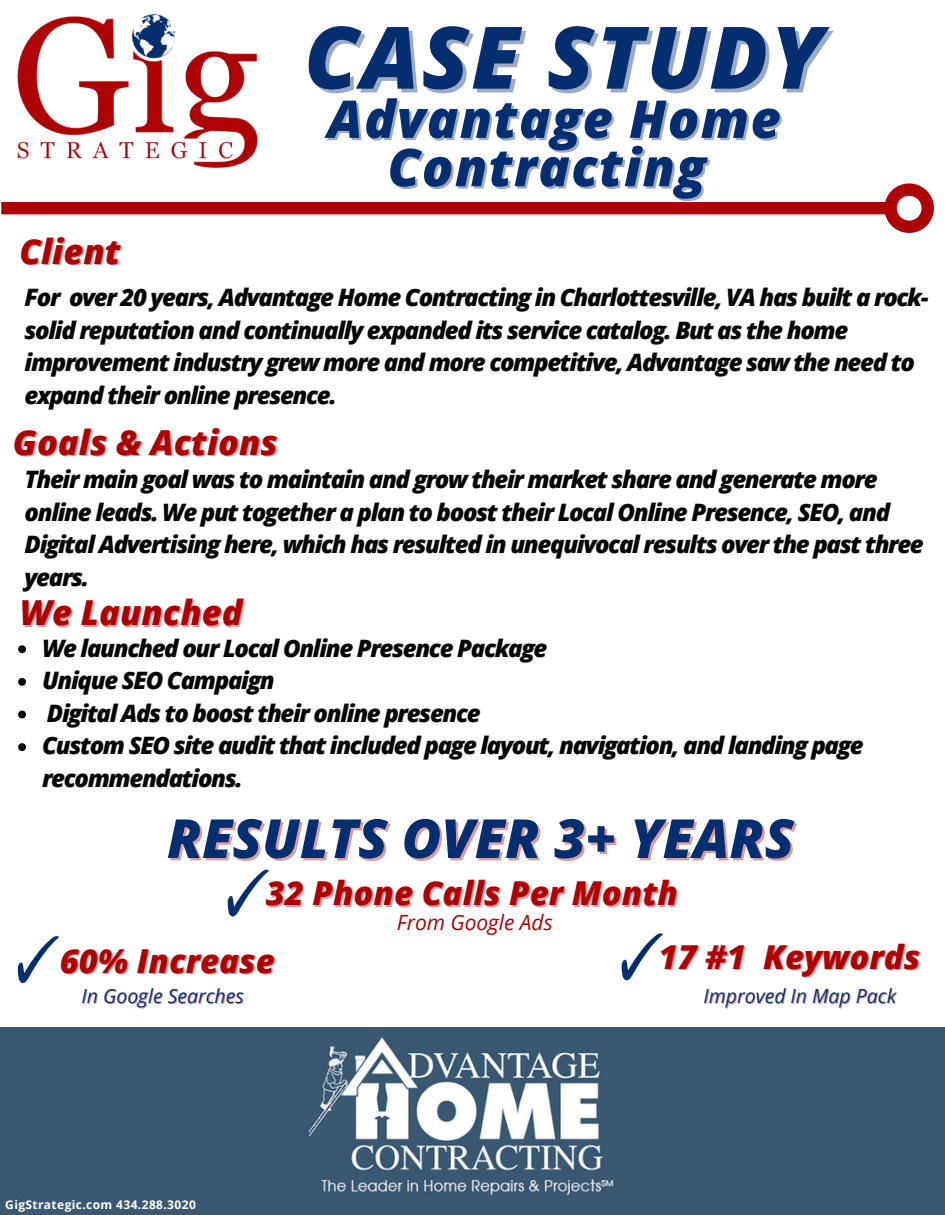
<style>
.page{position:relative;width:945px;height:1215px;background:#fff}
.page>*{position:absolute;margin:0;border:0;box-sizing:border-box;transform-origin:0 0}
.t1{font:italic 800 86.4px "Open Sans";letter-spacing:.03em;color:#052e70}
.t2{font:italic 800 54px "Open Sans";color:#052e70}
.t3{font:italic 800 52.2px/48.3px "Open Sans";letter-spacing:.03em;color:#052e70;text-align:center}
.t4{font:italic 800 34.5px "Open Sans";color:#ad0305}
.t5{font:italic 800 33px "Open Sans";color:#ad0305}
.t6{font:italic 800 24px/32.7px "Open Sans";letter-spacing:-.055em;color:#050505}
.t7{font:italic 21px "Open Sans";color:#ad0305}
.t8{font:italic 19.5px "Open Sans";color:#052e70}
.t9{font:700 12px "Open Sans";letter-spacing:.035em;color:#fff}
.s1{color:rgb(173 3 5/.4)}
</style>
<div class="page">
<div style="left:0;top:1027px;width:945px;height:188px;background:#3b5872"></div>
<img style="left:17px;top:14px;width:241px;height:154px">
<div style="left:1px;top:202px;width:887px;height:12px;background:#ad0305"></div>
<svg style="left:876px;top:183px;width:58px;height:50px"></svg>
<img style="left:308px;top:1037px;width:306px;height:159px">
<svg style="left:18px;top:645px;width:8px;height:8px"></svg>
<svg style="left:18px;top:678px;width:8px;height:8px"></svg>
<svg style="left:18px;top:711px;width:8px;height:7px"></svg>
<svg style="left:18px;top:743px;width:8px;height:8px"></svg>
<svg style="left:228px;top:870px;width:41px;height:47px"></svg>
<svg style="left:18px;top:936px;width:41px;height:47px"></svg>
<svg style="left:621px;top:933px;width:42px;height:47px"></svg>
<h3 class="t4" style="left:19px;top:227px;width:103px">Client</h3>
<h1 class="t1" style="left:304px;top:-4px;width:520px">CASE STUDY</h1>
<h3 class="t3" style="left:327px;top:93px;width:455px">Advantage Home<br>Contracting</h3>
<p class="t6" style="left:25px;top:281px;width:906px">For over 20 years, Advantage Home Contracting in Charlottesville, VA has built a rock&shy;solid reputation and continually expanded its service catalog. But as the home improvement industry grew more and more competitive, Advantage saw the need to expand their online presence.</p>
<h3 class="t4" style="left:13px;top:418px;width:266px">Goals &amp; Actions</h3>
<p class="t6" style="left:25px;top:462px;width:901px">Their main goal was to maintain and grow their market share and generate more online leads. We put together a plan to boost their Local Online Presence, SEO, and Digital Advertising here, which has resulted in unequivocal results over the past three years.</p>
<h3 class="t4" style="left:20px;top:588px;width:224px">We Launched</h3>
<p class="t6" style="left:42px;top:631px;width:823px">We launched our Local Online Presence Package<br>Unique SEO Campaign<br>Digital Ads to boost their online presence<br>Custom SEO site audit that included page layout, navigation, and landing page recommendations.</p>
<h2 class="t2" style="left:167px;top:800px;width:629px">RESULTS OVER 3+ YEARS</h2>
<h3 class="t5" style="left:266px;top:870px;width:414px">32 Phone Calls Per Month</h3>
<p class="t7" style="left:397px;top:908px;width:157px">From Google Ads</p>
<h3 class="t5" style="left:660px;top:933px;width:262px"><span class="s1">17 #1</span> Keywords</h3>
<p class="t8" style="left:703px;top:983px;width:194px">Improved In Map Pack</p>
<h3 class="t5" style="left:60px;top:937px;width:217px">60% Increase</h3>
<p class="t8" style="left:82px;top:983px;width:164px">In Google Searches</p>
<p class="t9" style="left:5px;top:1197px;width:192px">GigStrategic.com 434.288.3020</p>
</div>
